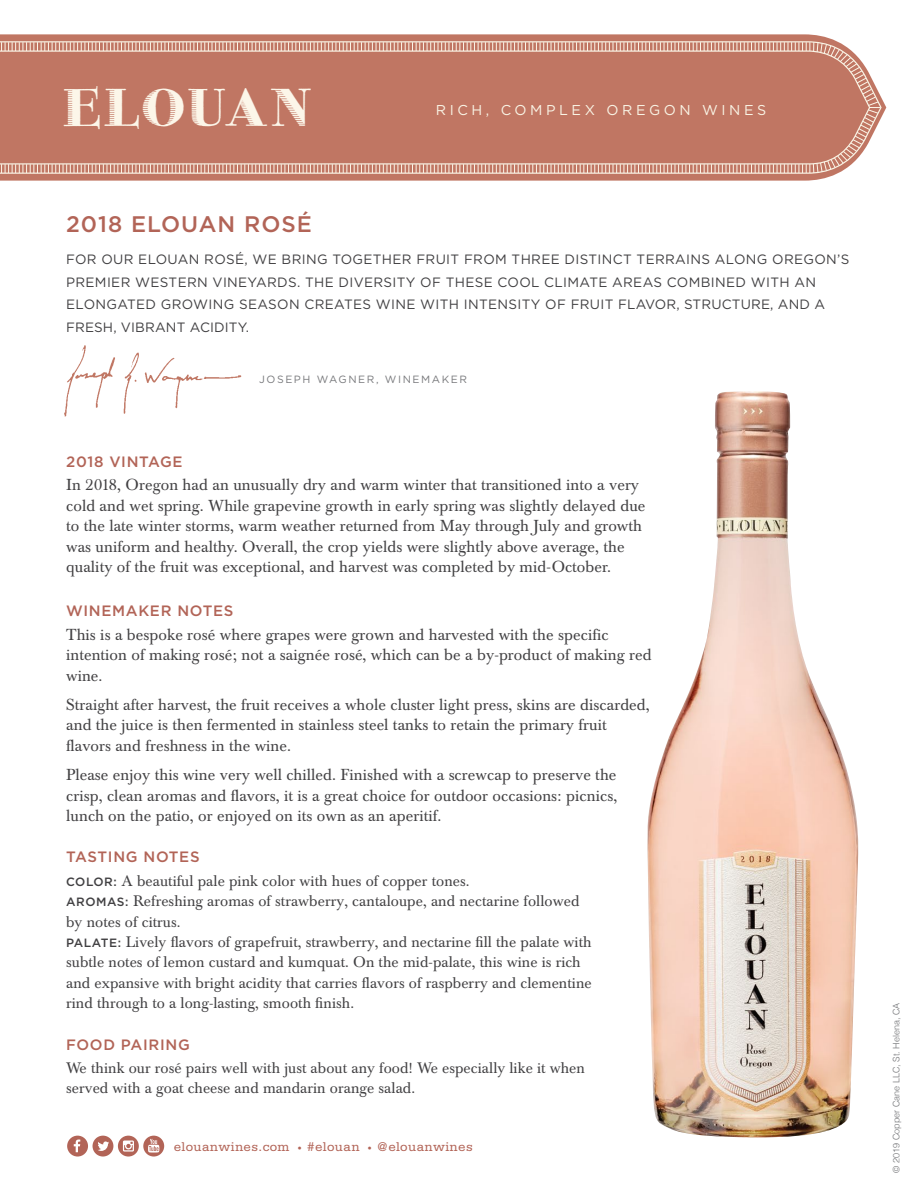
<style>
.page{position:relative;width:918px;height:1188px;background:#fff}
.page>*{position:absolute;margin:0;border:0;box-sizing:border-box;transform-origin:0 0}
.t1{font:45px "Hunt Bros 101 Plate 14";letter-spacing:.025em;color:#fcf6e9}
.t2{font:500 22.5px "Gotham";letter-spacing:.045em;color:#b26457}
.t3{font:15.75px/20.4px "Baskerville BE";letter-spacing:.005em;color:#414042}
.t4{font:15px/20.4px "Baskerville BE";letter-spacing:.005em;color:#414042}
.t5{font:500 15px "Gotham";letter-spacing:.045em;color:#b26457}
.t6{font:14.25px "Gotham";letter-spacing:.25em;color:#f9f4e5}
.t7{font:13.5px/22.5px "Gotham";letter-spacing:.025em;color:#414042}
.t8{font:13.35px "Serifa";letter-spacing:.03em;color:#b26457}
.t9{font:10.5px "Gotham";letter-spacing:.15em;color:#77787b}
.t10{font:300 9px "Helvetica";color:#6d6e71}
.s1{font-family:"Gotham";font-weight:500;font-size:12px}
.s2{font-size:9px}
</style>
<div class="page">
<img style="left:64px;top:345px;width:178px;height:72px">
<div style="left:93px;top:1136px;width:20px;height:21px;background:#b26457;border-radius:50%"></div>
<svg style="left:118px;top:1136px;width:21px;height:21px"></svg>
<div style="left:67px;top:1136px;width:21px;height:21px;background:#b26457;border-radius:50%"></div>
<div style="left:143px;top:1136px;width:21px;height:21px;background:#b26457;border-radius:50%"></div>
<svg style="left:148px;top:1139px;width:11px;height:14px"></svg>
<svg style="left:123px;top:1141px;width:11px;height:11px"></svg>
<svg style="left:74px;top:1140px;width:6px;height:12px"></svg>
<svg style="left:98px;top:1141px;width:11px;height:10px"></svg>
<img style="left:647px;top:391px;width:212px;height:747px">
<svg style="left:0;top:34px;width:886px;height:147px;background:#cc9181"></svg>
<svg style="left:1px;top:42px;width:879px;height:132px;background:#c4806e"></svg>
<h1 class="t1" style="left:61px;top:83px;width:252px">ELOUAN</h1>
<h2 class="t2" style="left:66px;top:212px;width:247px">2018 ELOUAN ROSÉ</h2>
<p class="t6" style="left:436px;top:102px;width:332px">RICH, COMPLEX OREGON WINES</p>
<p class="t7" style="left:66px;top:248px;width:785px">FOR OUR ELOUAN ROSÉ, WE BRING TOGETHER FRUIT FROM THREE DISTINCT TERRAINS ALONG OREGON’S PREMIER WESTERN VINEYARDS. THE DIVERSITY OF THESE COOL CLIMATE AREAS COMBINED WITH AN ELONGATED GROWING SEASON CREATES WINE WITH INTENSITY OF FRUIT FLAVOR, STRUCTURE, AND A FRESH, VIBRANT ACIDITY.</p>
<p class="t9" style="left:259px;top:373px;width:209px">JOSEPH WAGNER, WINEMAKER</p>
<p class="t5" style="left:66px;top:453px;width:118px">2018 VINTAGE</p>
<p class="t3" style="left:66px;top:475px;width:581px">In 2018, Oregon had an unusually dry and warm winter that transitioned into a very cold and wet spring. While grapevine growth in early spring was slightly delayed due to the late winter storms, warm weather returned from May through July and growth was uniform and healthy. Overall, the crop yields were slightly above average, the quality of the fruit was exceptional, and harvest was completed by mid-October.</p>
<p class="t5" style="left:66px;top:602px;width:169px">WINEMAKER NOTES</p>
<p class="t3" style="left:66px;top:625px;width:587px">This is a bespoke rosé where grapes were grown and harvested with the specific intention of making rosé; not a saignée rosé, which can be a by-product of making red wine.</p>
<p class="t3" style="left:66px;top:695px;width:585px">Straight after harvest, the fruit receives a whole cluster light press, skins are discarded, and the juice is then fermented in stainless steel tanks to retain the primary fruit flavors and freshness in the wine.</p>
<p class="t3" style="left:66px;top:765px;width:553px;text-align:justify">Please enjoy this wine very well chilled. Finished with a screwcap to preserve the crisp, clean aromas and flavors, it is a great choice for outdoor occasions: picnics, lunch on the patio, or enjoyed on its own as an aperitif.</p>
<p class="t5" style="left:66px;top:848px;width:135px">TASTING NOTES</p>
<p class="t4" style="left:66px;top:871px;width:527px"><span class="s1">COLOR:</span> A beautiful pale pink color with hues of copper tones.<br><span class="s1">AROMAS:</span> Refreshing aromas of strawberry, cantaloupe, and nectarine followed by notes of citrus.<br><span class="s1">PALATE:</span> Lively flavors of grapefruit, strawberry, and nectarine fill the palate with subtle notes of lemon custard and kumquat. On the mid-palate, this wine is rich and expansive with bright acidity that carries flavors of raspberry and clementine rind through to a long-lasting, smooth finish.</p>
<p class="t5" style="left:66px;top:1036px;width:125px">FOOD PAIRING</p>
<p class="t4" style="left:66px;top:1058px;width:520px">We think our rosé pairs well with just about any food! We especially like it when served with a goat cheese and mandarin orange salad.</p>
<p class="t8" style="left:174px;top:1139px;width:301px">elouanwines.com <span class="s2">•</span> #elouan <span class="s2">•</span> @elouanwines</p>
<p class="t10" style="left:889px;top:1173px;width:171px;rotate:-90deg">© 2019 Copper Cane LLC, St. Helena, CA</p>
</div>
